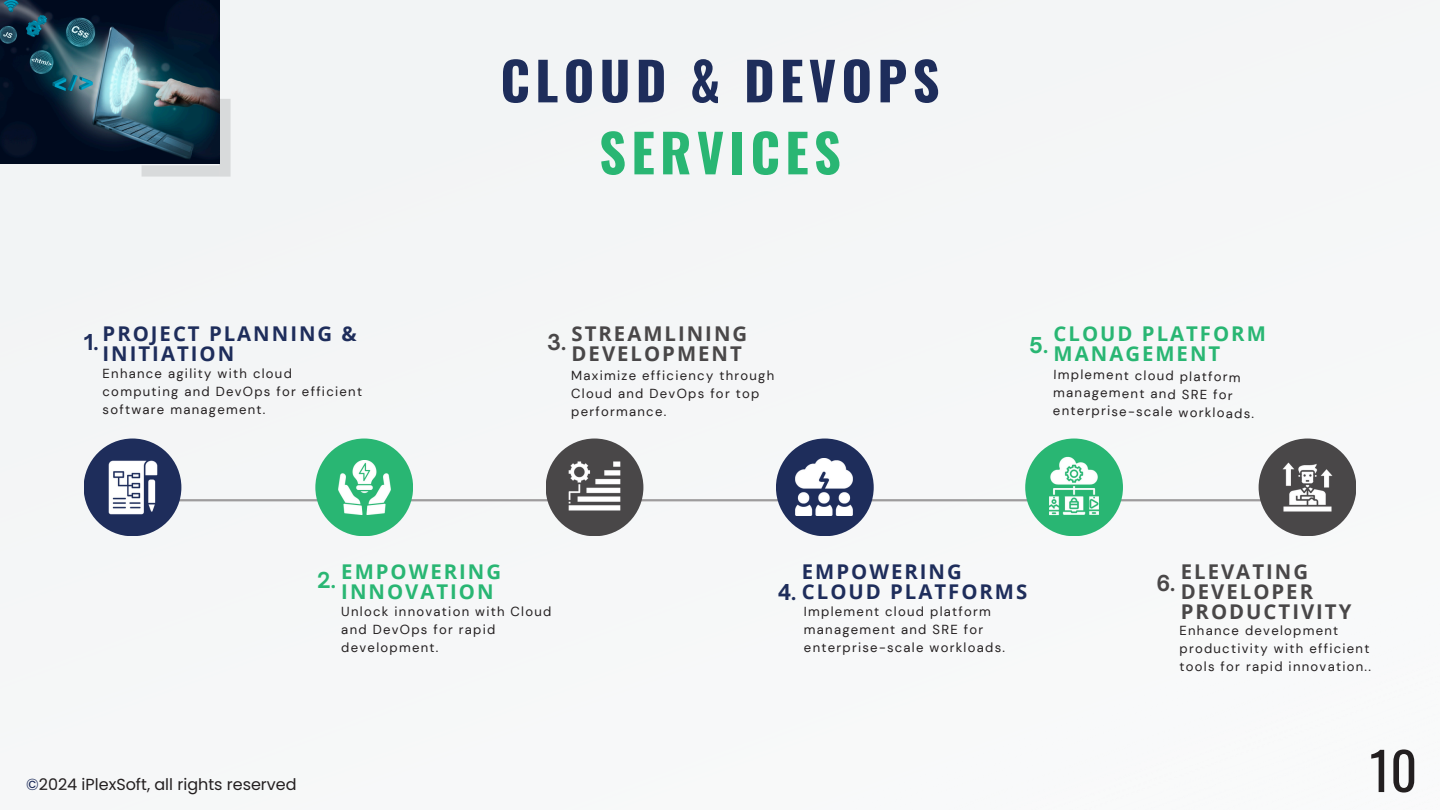
<style>
.page{position:relative;width:1440px;height:810px;background:#fff}
.page>*{position:absolute;margin:0;border:0;box-sizing:border-box;transform-origin:0 0}
.t1{font:700 52.6px/72px "Oswald";letter-spacing:.1em;color:#1e2d5b;text-align:center}
.t2{font:52.1px "Oswald";color:#231f20}
.t3{font:700 21px "Open Sauce One";color:#29b673}
.t4{font:700 21px "Open Sauce One";color:#494748}
.t5{font:700 21px "Open Sauce One";color:#1e2d5b}
.t6{font:700 20.3px/20.2px "Open Sans";letter-spacing:.1em;color:#494748}
.t7{font:700 20.3px/20.2px "Open Sans";letter-spacing:.1em;color:#1e2d5b}
.t8{font:700 20.3px/20.2px "Open Sans";letter-spacing:.1em;color:#29b673}
.t9{font:16px "Poppins";color:#231f20}
.t10{font:13.1px/18px "DM Sans";letter-spacing:.1em;color:#231f20}
.s1{color:#29b673}
.s2{color:#1e2d5b}
.s3{font-family:"Open Sauce One";font-size:21px}
</style>
<div class="page">
<div style="left:0;top:0;width:1440px;height:610px;background:#f4f6f7"></div>
<hr style="left:94px;top:499px;width:1235px;height:2px;background:#9e9c9d">
<div style="left:315px;top:439px;width:98px;height:97px;background:#29b673;border-radius:50%"></div>
<div style="left:1025px;top:439px;width:98px;height:97px;background:#29b673;border-radius:50%"></div>
<div style="left:776px;top:439px;width:98px;height:97px;background:#1e2d5b;border-radius:50%"></div>
<div style="left:546px;top:439px;width:97px;height:97px;background:#494748;border-radius:50%"></div>
<div style="left:84px;top:439px;width:97px;height:97px;background:#1e2d5b;border-radius:50%"></div>
<div style="left:1259px;top:439px;width:97px;height:97px;background:#494748;border-radius:50%"></div>
<img style="left:108px;top:461px;width:50px;height:53px">
<img style="left:338px;top:460px;width:53px;height:54px">
<img style="left:568px;top:461px;width:53px;height:50px">
<img style="left:795px;top:459px;width:57px;height:57px">
<img style="left:1049px;top:456px;width:50px;height:60px">
<img style="left:1282px;top:462px;width:51px;height:50px">
<div style="left:142px;top:165px;width:77px;height:12px;background:#d8dadb"></div>
<div style="left:219px;top:99px;width:12px;height:78px;background:#d8dadb"></div>
<img style="left:0;top:0;width:220px;height:164px">
<p class="t1" style="left:500px;top:43px;width:441px">CLOUD &amp; DEVOPS<br><span class="s1">SERVICES</span></p>
<h3 class="t7" style="left:103px;top:323px;width:256px">PROJECT PLANNING &amp;<br>INITIATION</h3>
<p class="t5" style="left:84px;top:329px;width:16px">1.</p>
<p class="t6" style="left:572px;top:323px;width:177px">STREAMLINING<br>DEVELOPMENT</p>
<h3 class="t4" style="left:547px;top:329px;width:21px">3.</h3>
<p class="t8" style="left:1054px;top:323px;width:214px">CLOUD PLATFORM<br>MANAGEMENT</p>
<p class="t3" style="left:1029px;top:332px;width:20px">5.</p>
<p class="t10" style="left:103px;top:364px;width:261px">Enhance agility with cloud computing and DevOps for efficient software management.</p>
<p class="t10" style="left:571px;top:367px;width:204px">Maximize efficiency through<br>Cloud and DevOps for top performance.</p>
<p class="t10" style="left:1054px;top:365px;width:203px;rotate:1deg">Implement cloud platform management and SRE for enterprise-scale workloads.</p>
<p class="t3" style="left:317px;top:567px;width:20px">2.</p>
<h3 class="t8" style="left:341px;top:561px;width:161px">EMPOWERING<br>INNOVATION</h3>
<p class="t10" style="left:341px;top:603px;width:212px">Unlock innovation with Cloud and DevOps for rapid development.</p>
<p class="t9" style="left:26px;top:773px;width:272px"><span class="s2">©</span>2024 iPlexSoft, all rights reserved</p>
<p class="t7" style="left:802px;top:561px;width:161px">EMPOWERING</p>
<p class="t7" style="left:778px;top:581px;width:251px"><span class="s3">4.</span> CLOUD PLATFORMS</p>
<p class="t10" style="left:804px;top:603px;width:203px">Implement cloud platform management and SRE for enterprise-scale workloads.</p>
<h2 class="t4" style="left:1156px;top:570px;width:21px">6.</h2>
<p class="t6" style="left:1181px;top:561px;width:129px">ELEVATING</p>
<h3 class="t6" style="left:1181px;top:581px;width:172px">DEVELOPER<br>PRODUCTIVITY</h3>
<p class="t10" style="left:1180px;top:621px;width:193px">Enhance development productivity with efficient tools for rapid innovation..</p>
<h4 class="t2" style="left:1370px;top:730px;width:49px">10</h4>
</div>
